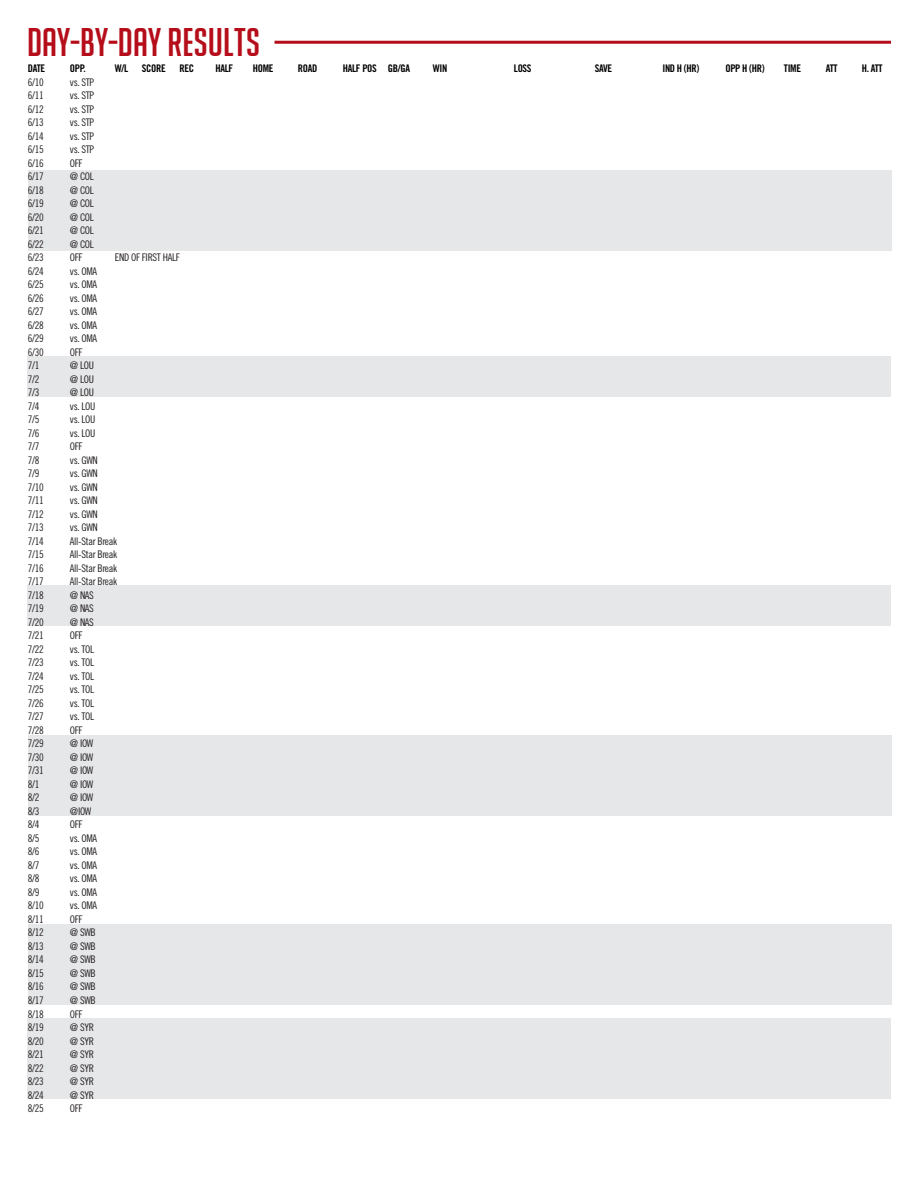
<style>
.page{position:relative;width:918px;height:1188px;background:#fff}
.page>*{position:absolute;margin:0;border:0;box-sizing:border-box;transform-origin:0 0}
.t1{font:39px "Big Noodle Titling";color:#b50e1a}
.t2{font:10.5px "Trade Gothic LT Std Cn 18";letter-spacing:-.03em;color:#231f20}
.t3{font:10.5px "Trade Gothic LT Std Bd Cn 20";letter-spacing:-.03em;color:#000}
</style>
<div class="page">
<div style="left:28px;top:924px;width:863px;height:81px;background:#e6e7e9"></div>
<div style="left:28px;top:736px;width:863px;height:80px;background:#e6e7e9"></div>
<div style="left:27px;top:356px;width:864px;height:40px;background:#e6e7e9"></div>
<hr style="left:274px;top:41px;width:617px;height:3px;background:#b50e1a">
<div style="left:28px;top:170px;width:863px;height:80px;background:#e6e7e9"></div>
<div style="left:27px;top:586px;width:863px;height:40px;background:#e6e7e9"></div>
<div style="left:27px;top:1018px;width:863px;height:81px;background:#e6e7e9"></div>
<p class="t1" style="left:27px;top:21px;width:235px">DAY-BY-DAY RESULTS</p>
<p class="t3" style="left:28px;top:62px;width:19px">DATE</p>
<p class="t3" style="left:70px;top:62px;width:17px">OPP.</p>
<p class="t3" style="left:115px;top:62px;width:15px">W/L</p>
<p class="t3" style="left:142px;top:62px;width:25px">SCORE</p>
<p class="t3" style="left:179px;top:62px;width:16px">REC</p>
<p class="t3" style="left:215px;top:62px;width:19px">HALF</p>
<p class="t3" style="left:253px;top:62px;width:22px">HOME</p>
<p class="t3" style="left:298px;top:62px;width:21px">ROAD</p>
<p class="t3" style="left:343px;top:62px;width:69px">HALF POS GB/GA</p>
<p class="t3" style="left:433px;top:62px;width:16px">WIN</p>
<p class="t3" style="left:514px;top:62px;width:19px">LOSS</p>
<p class="t3" style="left:595px;top:62px;width:19px">SAVE</p>
<p class="t3" style="left:662px;top:62px;width:38px">IND H (HR)</p>
<p class="t3" style="left:725px;top:62px;width:41px">OPP H (HR)</p>
<p class="t3" style="left:784px;top:62px;width:19px">TIME</p>
<p class="t3" style="left:826px;top:62px;width:13px">ATT</p>
<p class="t3" style="left:862px;top:62px;width:22px">H. ATT</p>
<p class="t2" style="left:28px;top:76px;width:17px">6/10</p>
<p class="t2" style="left:70px;top:76px;width:26px">vs. STP</p>
<p class="t2" style="left:28px;top:89px;width:17px">6/11</p>
<p class="t2" style="left:70px;top:89px;width:26px">vs. STP</p>
<p class="t2" style="left:28px;top:103px;width:17px">6/12</p>
<p class="t2" style="left:70px;top:103px;width:26px">vs. STP</p>
<p class="t2" style="left:28px;top:116px;width:17px">6/13</p>
<p class="t2" style="left:70px;top:116px;width:26px">vs. STP</p>
<p class="t2" style="left:28px;top:130px;width:17px">6/14</p>
<p class="t2" style="left:70px;top:130px;width:26px">vs. STP</p>
<p class="t2" style="left:28px;top:143px;width:17px">6/15</p>
<p class="t2" style="left:70px;top:143px;width:26px">vs. STP</p>
<p class="t2" style="left:28px;top:157px;width:17px">6/16</p>
<p class="t2" style="left:70px;top:157px;width:14px">OFF</p>
<p class="t2" style="left:28px;top:170px;width:17px">6/17</p>
<p class="t2" style="left:70px;top:170px;width:26px">@ COL</p>
<p class="t2" style="left:28px;top:184px;width:17px">6/18</p>
<p class="t2" style="left:70px;top:184px;width:26px">@ COL</p>
<p class="t2" style="left:28px;top:197px;width:17px">6/19</p>
<p class="t2" style="left:70px;top:197px;width:26px">@ COL</p>
<p class="t2" style="left:28px;top:211px;width:17px">6/20</p>
<p class="t2" style="left:70px;top:211px;width:26px">@ COL</p>
<p class="t2" style="left:28px;top:224px;width:17px">6/21</p>
<p class="t2" style="left:70px;top:224px;width:26px">@ COL</p>
<p class="t2" style="left:28px;top:238px;width:17px">6/22</p>
<p class="t2" style="left:70px;top:238px;width:26px">@ COL</p>
<p class="t2" style="left:28px;top:251px;width:17px">6/23</p>
<p class="t2" style="left:70px;top:251px;width:14px">OFF</p>
<p class="t2" style="left:115px;top:251px;width:66px">END OF FIRST HALF</p>
<p class="t2" style="left:28px;top:265px;width:17px">6/24</p>
<p class="t2" style="left:70px;top:265px;width:29px">vs. OMA</p>
<p class="t2" style="left:28px;top:278px;width:17px">6/25</p>
<p class="t2" style="left:70px;top:278px;width:29px">vs. OMA</p>
<p class="t2" style="left:28px;top:292px;width:17px">6/26</p>
<p class="t2" style="left:70px;top:292px;width:29px">vs. OMA</p>
<p class="t2" style="left:28px;top:305px;width:17px">6/27</p>
<p class="t2" style="left:70px;top:305px;width:29px">vs. OMA</p>
<p class="t2" style="left:28px;top:319px;width:17px">6/28</p>
<p class="t2" style="left:70px;top:319px;width:29px">vs. OMA</p>
<p class="t2" style="left:28px;top:332px;width:17px">6/29</p>
<p class="t2" style="left:70px;top:332px;width:29px">vs. OMA</p>
<p class="t2" style="left:28px;top:346px;width:17px">6/30</p>
<p class="t2" style="left:70px;top:346px;width:14px">OFF</p>
<p class="t2" style="left:28px;top:359px;width:13px">7/1</p>
<p class="t2" style="left:70px;top:359px;width:26px">@ LOU</p>
<p class="t2" style="left:28px;top:373px;width:13px">7/2</p>
<p class="t2" style="left:70px;top:373px;width:26px">@ LOU</p>
<p class="t2" style="left:28px;top:386px;width:13px">7/3</p>
<p class="t2" style="left:70px;top:386px;width:26px">@ LOU</p>
<p class="t2" style="left:28px;top:400px;width:13px">7/4</p>
<p class="t2" style="left:70px;top:400px;width:27px">vs. LOU</p>
<p class="t2" style="left:28px;top:413px;width:13px">7/5</p>
<p class="t2" style="left:70px;top:413px;width:27px">vs. LOU</p>
<p class="t2" style="left:28px;top:427px;width:13px">7/6</p>
<p class="t2" style="left:70px;top:427px;width:27px">vs. LOU</p>
<p class="t2" style="left:28px;top:440px;width:13px">7/7</p>
<p class="t2" style="left:70px;top:440px;width:14px">OFF</p>
<p class="t2" style="left:28px;top:454px;width:13px">7/8</p>
<p class="t2" style="left:70px;top:454px;width:29px">vs. GWN</p>
<p class="t2" style="left:28px;top:467px;width:13px">7/9</p>
<p class="t2" style="left:70px;top:467px;width:29px">vs. GWN</p>
<p class="t2" style="left:28px;top:481px;width:17px">7/10</p>
<p class="t2" style="left:70px;top:481px;width:29px">vs. GWN</p>
<p class="t2" style="left:28px;top:494px;width:17px">7/11</p>
<p class="t2" style="left:70px;top:494px;width:29px">vs. GWN</p>
<p class="t2" style="left:28px;top:508px;width:17px">7/12</p>
<p class="t2" style="left:70px;top:508px;width:29px">vs. GWN</p>
<p class="t2" style="left:28px;top:521px;width:17px">7/13</p>
<p class="t2" style="left:70px;top:521px;width:29px">vs. GWN</p>
<p class="t2" style="left:28px;top:535px;width:17px">7/14</p>
<p class="t2" style="left:70px;top:535px;width:49px">All-Star Break</p>
<p class="t2" style="left:28px;top:548px;width:17px">7/15</p>
<p class="t2" style="left:70px;top:548px;width:49px">All-Star Break</p>
<p class="t2" style="left:28px;top:562px;width:17px">7/16</p>
<p class="t2" style="left:70px;top:562px;width:49px">All-Star Break</p>
<p class="t2" style="left:28px;top:575px;width:17px">7/17</p>
<p class="t2" style="left:70px;top:575px;width:49px">All-Star Break</p>
<p class="t2" style="left:28px;top:589px;width:17px">7/18</p>
<p class="t2" style="left:70px;top:589px;width:26px">@ NAS</p>
<p class="t2" style="left:28px;top:602px;width:17px">7/19</p>
<p class="t2" style="left:70px;top:602px;width:26px">@ NAS</p>
<p class="t2" style="left:28px;top:616px;width:17px">7/20</p>
<p class="t2" style="left:70px;top:616px;width:26px">@ NAS</p>
<p class="t2" style="left:28px;top:629px;width:17px">7/21</p>
<p class="t2" style="left:70px;top:629px;width:14px">OFF</p>
<p class="t2" style="left:28px;top:643px;width:17px">7/22</p>
<p class="t2" style="left:70px;top:643px;width:26px">vs. TOL</p>
<p class="t2" style="left:28px;top:656px;width:17px">7/23</p>
<p class="t2" style="left:70px;top:656px;width:26px">vs. TOL</p>
<p class="t2" style="left:28px;top:670px;width:17px">7/24</p>
<p class="t2" style="left:70px;top:670px;width:26px">vs. TOL</p>
<p class="t2" style="left:28px;top:683px;width:17px">7/25</p>
<p class="t2" style="left:70px;top:683px;width:26px">vs. TOL</p>
<p class="t2" style="left:28px;top:697px;width:17px">7/26</p>
<p class="t2" style="left:70px;top:697px;width:26px">vs. TOL</p>
<p class="t2" style="left:28px;top:710px;width:17px">7/27</p>
<p class="t2" style="left:70px;top:710px;width:26px">vs. TOL</p>
<p class="t2" style="left:28px;top:724px;width:17px">7/28</p>
<p class="t2" style="left:70px;top:724px;width:14px">OFF</p>
<p class="t2" style="left:28px;top:737px;width:17px">7/29</p>
<p class="t2" style="left:70px;top:737px;width:25px">@ IOW</p>
<p class="t2" style="left:28px;top:751px;width:17px">7/30</p>
<p class="t2" style="left:70px;top:751px;width:25px">@ IOW</p>
<p class="t2" style="left:28px;top:764px;width:17px">7/31</p>
<p class="t2" style="left:70px;top:764px;width:25px">@ IOW</p>
<p class="t2" style="left:28px;top:778px;width:13px">8/1</p>
<p class="t2" style="left:70px;top:778px;width:25px">@ IOW</p>
<p class="t2" style="left:28px;top:791px;width:13px">8/2</p>
<p class="t2" style="left:70px;top:791px;width:25px">@ IOW</p>
<p class="t2" style="left:28px;top:805px;width:13px">8/3</p>
<p class="t2" style="left:70px;top:805px;width:23px">@IOW</p>
<p class="t2" style="left:28px;top:818px;width:13px">8/4</p>
<p class="t2" style="left:70px;top:818px;width:14px">OFF</p>
<p class="t2" style="left:28px;top:832px;width:13px">8/5</p>
<p class="t2" style="left:70px;top:832px;width:29px">vs. OMA</p>
<p class="t2" style="left:28px;top:845px;width:13px">8/6</p>
<p class="t2" style="left:70px;top:845px;width:29px">vs. OMA</p>
<p class="t2" style="left:28px;top:859px;width:13px">8/7</p>
<p class="t2" style="left:70px;top:859px;width:29px">vs. OMA</p>
<p class="t2" style="left:28px;top:872px;width:13px">8/8</p>
<p class="t2" style="left:70px;top:872px;width:29px">vs. OMA</p>
<p class="t2" style="left:28px;top:886px;width:13px">8/9</p>
<p class="t2" style="left:70px;top:886px;width:29px">vs. OMA</p>
<p class="t2" style="left:28px;top:899px;width:17px">8/10</p>
<p class="t2" style="left:70px;top:899px;width:29px">vs. OMA</p>
<p class="t2" style="left:28px;top:913px;width:17px">8/11</p>
<p class="t2" style="left:70px;top:913px;width:14px">OFF</p>
<p class="t2" style="left:28px;top:926px;width:17px">8/12</p>
<p class="t2" style="left:70px;top:926px;width:27px">@ SWB</p>
<p class="t2" style="left:28px;top:940px;width:17px">8/13</p>
<p class="t2" style="left:70px;top:940px;width:27px">@ SWB</p>
<p class="t2" style="left:28px;top:953px;width:17px">8/14</p>
<p class="t2" style="left:70px;top:953px;width:27px">@ SWB</p>
<p class="t2" style="left:28px;top:967px;width:17px">8/15</p>
<p class="t2" style="left:70px;top:967px;width:27px">@ SWB</p>
<p class="t2" style="left:28px;top:980px;width:17px">8/16</p>
<p class="t2" style="left:70px;top:980px;width:27px">@ SWB</p>
<p class="t2" style="left:28px;top:994px;width:17px">8/17</p>
<p class="t2" style="left:70px;top:994px;width:27px">@ SWB</p>
<p class="t2" style="left:28px;top:1008px;width:17px">8/18</p>
<p class="t2" style="left:70px;top:1008px;width:14px">OFF</p>
<p class="t2" style="left:28px;top:1022px;width:17px">8/19</p>
<p class="t2" style="left:70px;top:1022px;width:26px">@ SYR</p>
<p class="t2" style="left:28px;top:1035px;width:17px">8/20</p>
<p class="t2" style="left:70px;top:1035px;width:26px">@ SYR</p>
<p class="t2" style="left:28px;top:1049px;width:17px">8/21</p>
<p class="t2" style="left:70px;top:1049px;width:26px">@ SYR</p>
<p class="t2" style="left:28px;top:1062px;width:17px">8/22</p>
<p class="t2" style="left:70px;top:1062px;width:26px">@ SYR</p>
<p class="t2" style="left:28px;top:1076px;width:17px">8/23</p>
<p class="t2" style="left:70px;top:1076px;width:26px">@ SYR</p>
<p class="t2" style="left:28px;top:1089px;width:17px">8/24</p>
<p class="t2" style="left:70px;top:1089px;width:26px">@ SYR</p>
<p class="t2" style="left:28px;top:1103px;width:17px">8/25</p>
<p class="t2" style="left:70px;top:1103px;width:14px">OFF</p>
</div>
